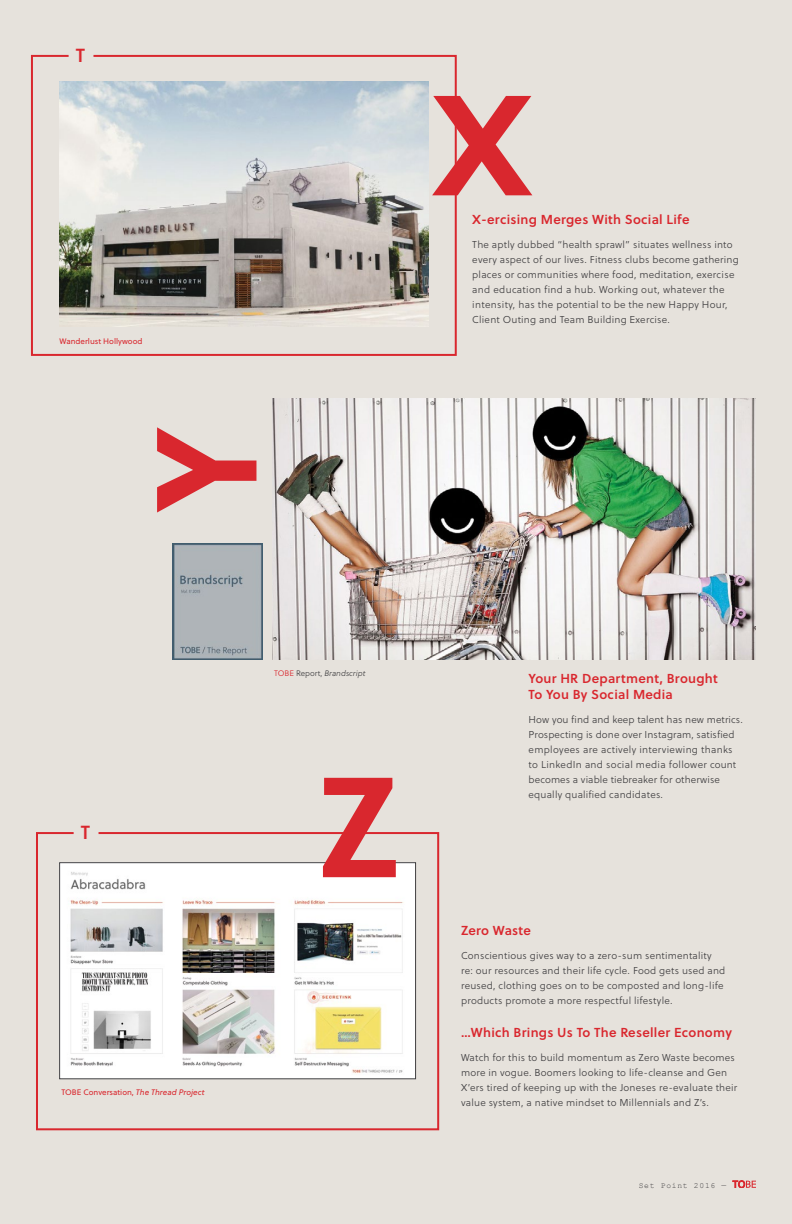
<style>
.page{position:relative;width:792px;height:1224px;background:#e6e2dc}
.page>*{position:absolute;margin:0;border:0;box-sizing:border-box;transform-origin:0 0}
.t1{font:700 142px "Soleil";color:#d9272e}
.t2{font:600 19px "Soleil";color:#d9272e}
.t3{font:600 13px/15.6px "Soleil";letter-spacing:.02em;color:#d9272e}
.t4{font:300 10px/15px "Soleil";letter-spacing:.02em;color:#414042}
.t5{font:8px "Soleil";color:#d9272e}
.t6{font:italic 8px "Soleil Lt";color:#414042}
.t7{font:8px "Courier New";letter-spacing:.09em;color:#414042}
.s1{font-style:italic}
.s2{font-family:"Soleil";font-weight:300;font-style:normal;color:#d9272e}
.s3{font-family:"Soleil";font-weight:300;font-style:normal}
</style>
<div class="page">
<svg style="left:733px;top:1181px;width:23px;height:7px"></svg>
<svg style="left:31px;top:54px;width:426px;height:302px"></svg>
<svg style="left:36px;top:832px;width:404px;height:299px"></svg>
<img style="left:272px;top:399px;width:484px;height:261px">
<img style="left:173px;top:544px;width:89px;height:116px">
<img style="left:61px;top:865px;width:353px;height:212px">
<div style="left:59px;top:863px;width:357px;height:216px;border:1px solid #414042"></div>
<h2 class="t2" style="left:76px;top:41px;width:11px">T</h2>
<p class="t5" style="left:60px;top:335px;width:84px">Wanderlust Hollywood</p>
<h1 class="t1" style="left:96px;top:513px;width:88px;rotate:-90deg">Y</h1>
<h1 class="t1" style="left:432px;top:35px;width:102px">X</h1>
<h3 class="t3" style="left:472px;top:211px;width:219px">X-ercising Merges With Social Life</h3>
<p class="t4" style="left:472px;top:237px;width:268px">The aptly dubbed “health sprawl” situates wellness into every aspect of our lives. Fitness clubs become gathering places or communities where food, meditation, exercise and education find a hub. Working out, whatever the intensity, has the potential to be the new Happy Hour, Client Outing and Team Building Exercise.</p>
<h2 class="t2" style="left:81px;top:818px;width:11px">T</h2>
<p class="t5" style="left:61px;top:1086px;width:145px">TOBE Conversation, <span class="s1">The Thread Project</span></p>
<p class="t6" style="left:274px;top:668px;width:93px"><span class="s2">TOBE</span> <span class="s3">Report,</span> Brandscript</p>
<h1 class="t1" style="left:318px;top:717px;width:81px">Z</h1>
<h3 class="t3" style="left:529px;top:670px;width:191px">Your HR Department, Brought<br>To You By Social Media</h3>
<p class="t4" style="left:529px;top:712px;width:216px">How you find and keep talent has new metrics.<br>Prospecting is done over Instagram, satisfied employees are actively interviewing thanks to LinkedIn and social media follower count becomes a viable tiebreaker for otherwise equally qualified candidates.</p>
<h3 class="t3" style="left:461px;top:922px;width:72px">Zero Waste</h3>
<p class="t4" style="left:461px;top:948px;width:266px">Conscientious gives way to a zero-sum sentimentality re: our resources and their life cycle. Food gets used and reused, clothing goes on to be composted and long-life products promote a more respectful lifestyle.</p>
<h3 class="t3" style="left:461px;top:1024px;width:272px">…Which Brings Us To The Reseller Economy</h3>
<p class="t4" style="left:461px;top:1050px;width:278px">Watch for this to build momentum as Zero Waste becomes more in vogue. Boomers looking to life-cleanse and Gen X’ers tired of keeping up with the Joneses re-evaluate their value system, a native mindset to Millennials and Z’s.</p>
<p class="t7" style="left:639px;top:1181px;width:89px">Set Point 2016 —</p>
</div>
